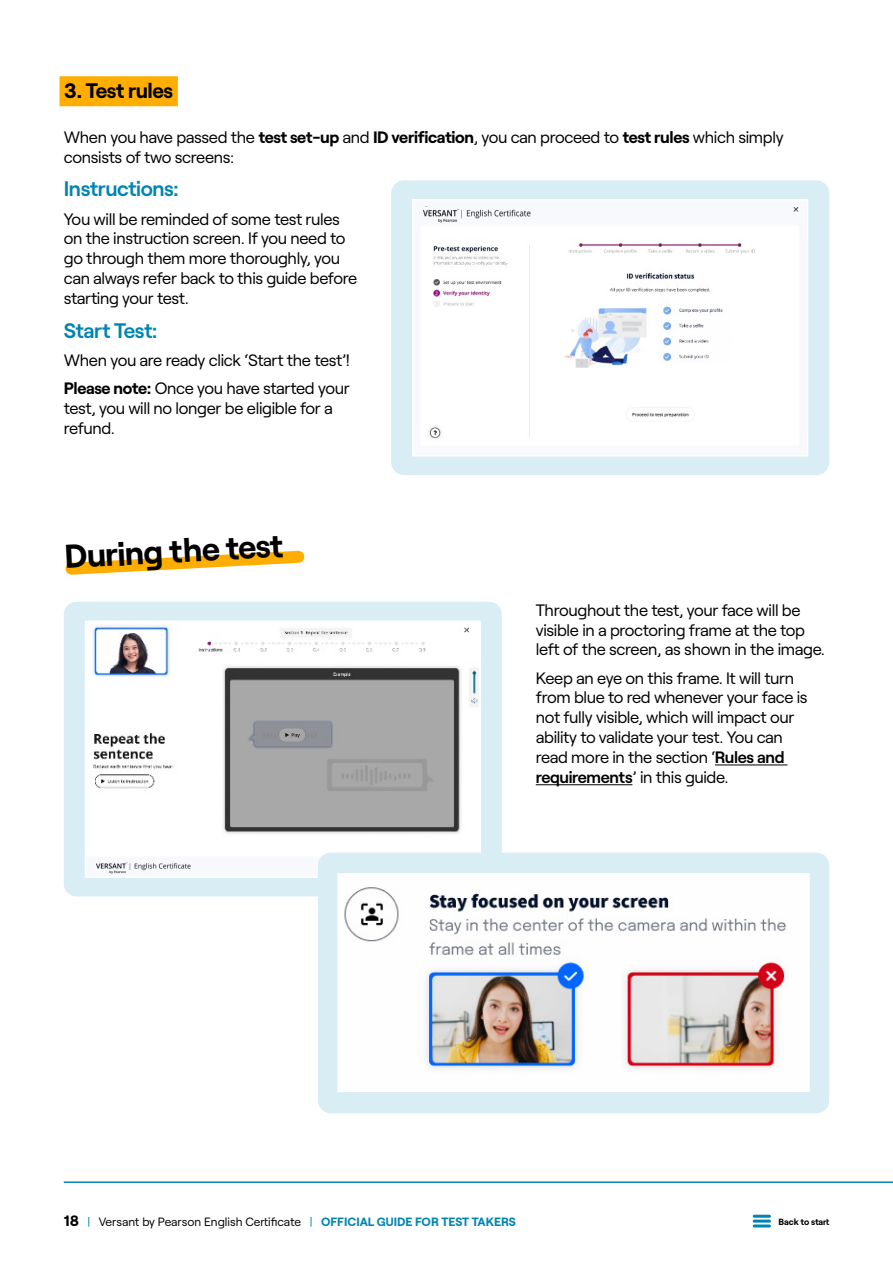
<style>
.page{position:relative;width:893px;height:1263px;background:#fff}
.page>*{position:absolute;margin:0;border:0;box-sizing:border-box;transform-origin:0 0}
.t1{font:700 33px "Roobert";color:#000}
.t2{font:600 21px "Roobert";letter-spacing:-.02em;color:#0085b2}
.t3{font:700 21px "Roobert";letter-spacing:-.025em;color:#000}
.t4{font:16.5px/19.8px "Roobert";letter-spacing:-.02em;color:#000}
.t5{font:12px "Roobert";color:#000}
.t6{font:700 9px "Roobert";letter-spacing:-.01em;color:#000}
.s1{font-weight:700}
.s2{font-weight:600}
.s3{font-weight:700;font-size:15px}
.s4{color:#0085b2}
.s5{font-weight:700;color:#0085b2}
</style>
<div class="page">
<hr style="left:754px;top:1215px;width:15px;height:3px;background:#0085b2">
<hr style="left:754px;top:1219px;width:15px;height:3px;background:#0085b2">
<hr style="left:754px;top:1224px;width:15px;height:3px;background:#0085b2">
<hr style="left:64px;top:1181px;width:829px;height:2px;background:#0085b2">
<div style="left:60px;top:76px;width:118px;height:30px;background:#ffae00"></div>
<hr style="left:715px;top:764px;width:72px;height:1px;background:#000">
<hr style="left:536px;top:784px;width:96px;height:1px;background:#000">
<svg style="left:65px;top:550px;width:240px;height:25px"></svg>
<div style="left:391px;top:180px;width:438px;height:295px;background:#d9edf4;border-radius:13px"></div>
<img style="left:415px;top:202px;width:390px;height:251px">
<div style="left:412px;top:199px;width:396px;height:257px;border:2px solid #fff"></div>
<div style="left:419px;top:207px;width:119px;height:17px;background:#f8f9fd"></div>
<img style="left:424px;top:208px;width:106px;height:14px">
<div style="left:64px;top:602px;width:438px;height:294px;background:#d9edf4;border-radius:13px"></div>
<img style="left:88px;top:623px;width:390px;height:252px">
<div style="left:85px;top:620px;width:396px;height:258px;border:2px solid #fff"></div>
<div style="left:92px;top:860px;width:105px;height:15px;background:#f8f9fd"></div>
<img style="left:97px;top:862px;width:94px;height:12px">
<div style="left:318px;top:853px;width:511px;height:260px;background:#d9edf4;border-radius:13px"></div>
<img style="left:340px;top:876px;width:467px;height:213px">
<div style="left:337px;top:873px;width:473px;height:219px;border:2px solid #fff"></div>
<p class="t3" style="left:64px;top:74px;width:111px">3. Test rules</p>
<p class="t4" style="left:64px;top:126px;width:721px">When you have passed the <span class="s1">test set-up</span> and <span class="s1">ID verification</span>, you can proceed to <span class="s1">test rules</span> which simply consists of two screens:</p>
<p class="t2" style="left:64px;top:173px;width:116px">Instructions:</p>
<p class="t4" style="left:64px;top:208px;width:295px">You will be reminded of some test rules on the instruction screen. If you need to go through them more thoroughly, you can always refer back to this guide before starting your test.</p>
<p class="t2" style="left:64px;top:314px;width:95px">Start Test:</p>
<p class="t4" style="left:64px;top:345px;width:288px;line-height:28.3px">When you are ready click ‘Start the test’!<br><span class="s1">Please note:</span> Once you have started your</p>
<p class="t4" style="left:64px;top:397px;width:271px">test, you will no longer be eligible for a refund.</p>
<h1 class="t1" style="left:63px;top:531px;width:221px;rotate:-3deg">During the test</h1>
<p class="t4" style="left:536px;top:599px;width:291px">Throughout the test, your face will be visible in a proctoring frame at the top left of the screen, as shown in the image.</p>
<p class="t4" style="left:536px;top:667px;width:273px">Keep an eye on this frame. It will turn from blue to red whenever your face is not fully visible, which will impact our ability to validate your test. You can read more in the section ‘<span class="s2">Rules and requirements</span>’ in this guide.</p>
<p class="t5" style="left:64px;top:1213px;width:453px"><span class="s3">18</span> <span class="s4">|</span> Versant by Pearson English Certificate <span class="s4">|</span> <span class="s5">OFFICIAL GUIDE FOR TEST TAKERS</span></p>
<p class="t6" style="left:779px;top:1214px;width:52px">Back to start</p>
</div>
